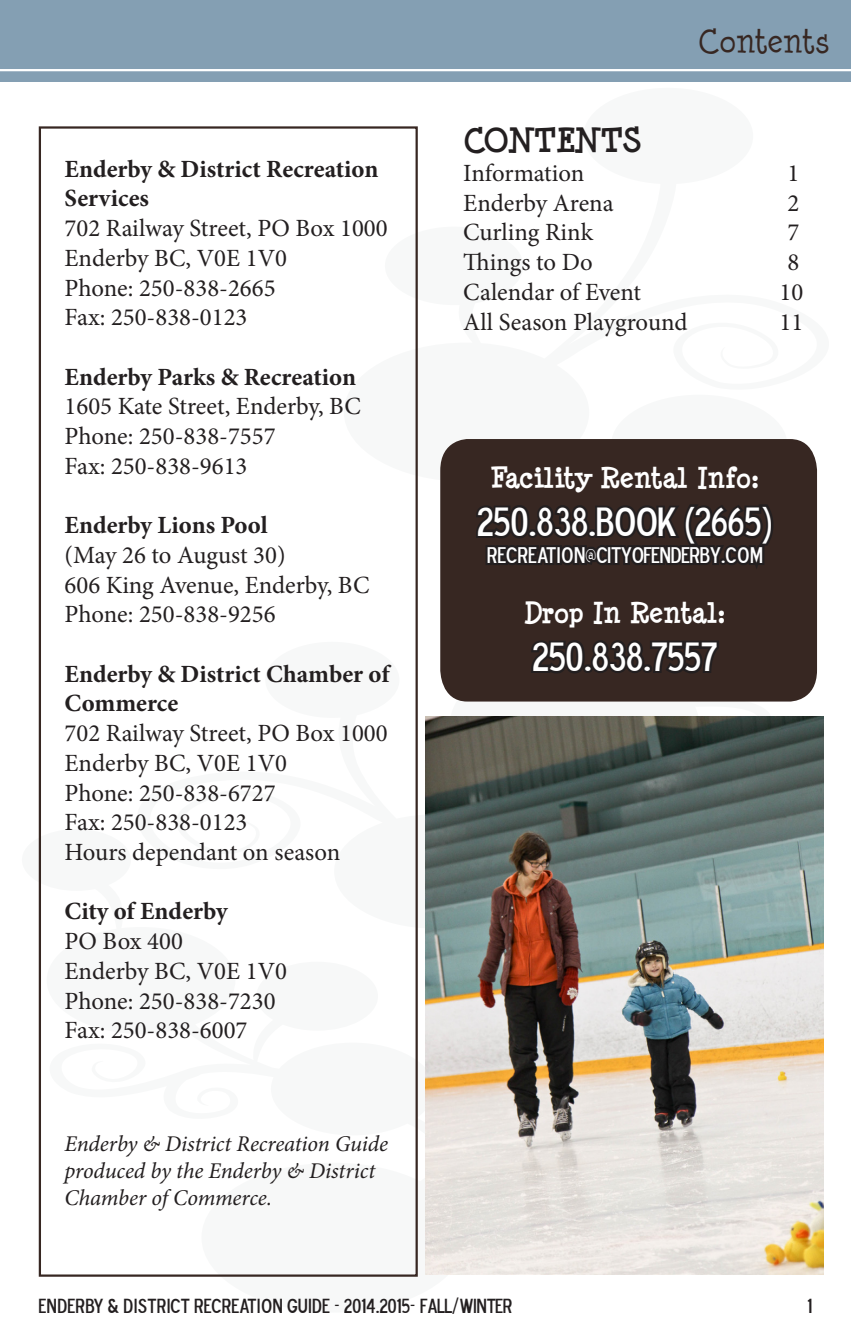
<style>
.page{position:relative;width:851px;height:1337px;background:#fff}
.page>*{position:absolute;margin:0;border:0;box-sizing:border-box;transform-origin:0 0}
.t1{font:40.5px "Blue Highway D Type";color:#fff}
.t2{font:700 31.5px "Minya Nouvelle";color:#231f20}
.t3{font:31.5px "Minya Nouvelle";color:#372722}
.t4{font:700 27px "Minya Nouvelle";color:#fff}
.t5{font:24.75px "Minion Pro";color:#231f20}
.t6{font:700 24.75px/29.7px "Minion Pro";color:#231f20}
.t7{font:italic 22.5px/27px "Minion Pro";letter-spacing:-.005em;color:#231f20}
.t8{font:22.5px "Blue Highway D Type";color:#fff}
.t9{font:20.25px "Blue Highway D Type";color:#231f20}
</style>
<div class="page">
<div style="left:39px;top:126px;width:379px;height:1150px;border:2px solid #372722"></div>
<div style="left:440px;top:439px;width:377px;height:262px;background:#372722"></div>
<svg style="left:472px;top:500px;width:304px;height:78px;background:#2c2220"></svg>
<svg style="left:528px;top:637px;width:194px;height:39px;background:#2a2220"></svg>
<div style="left:0;top:0;width:850px;height:81px;background:#849fb3"></div>
<hr style="left:0;top:69px;width:850px;height:2px;background:#fff">
<img style="left:425px;top:717px;width:398px;height:557px">
<p class="t6" style="left:65px;top:154px;width:315px">Enderby &amp; District Recreation<br>Services</p>
<p class="t5" style="left:65px;top:212px;width:324px">702 Railway Street, PO Box 1000</p>
<p class="t5" style="left:65px;top:241px;width:224px">Enderby BC, V0E 1V0</p>
<p class="t5" style="left:65px;top:271px;width:212px">Phone: 250-838-2665</p>
<p class="t5" style="left:65px;top:301px;width:184px">Fax: 250-838-0123</p>
<p class="t6" style="left:65px;top:361px;width:293px">Enderby Parks &amp; Recreation</p>
<p class="t5" style="left:65px;top:390px;width:298px">1605 Kate Street, Enderby, BC</p>
<p class="t5" style="left:65px;top:419px;width:212px">Phone: 250-838-7557</p>
<p class="t5" style="left:65px;top:449px;width:184px">Fax: 250-838-9613</p>
<p class="t6" style="left:65px;top:510px;width:204px">Enderby Lions Pool</p>
<p class="t5" style="left:65px;top:538px;width:222px">(May 26 to August 30)</p>
<p class="t5" style="left:65px;top:568px;width:306px">606 King Avenue, Enderby, BC</p>
<p class="t5" style="left:65px;top:598px;width:212px">Phone: 250-838-9256</p>
<p class="t6" style="left:65px;top:658px;width:326px">Enderby &amp; District Chamber of<br>Commerce</p>
<p class="t5" style="left:65px;top:716px;width:324px">702 Railway Street, PO Box 1000</p>
<p class="t5" style="left:65px;top:746px;width:224px">Enderby BC, V0E 1V0</p>
<p class="t5" style="left:65px;top:776px;width:212px">Phone: 250-838-6727</p>
<p class="t5" style="left:65px;top:806px;width:184px">Fax: 250-838-0123</p>
<p class="t5" style="left:65px;top:835px;width:277px">Hours dependant on season</p>
<p class="t6" style="left:65px;top:896px;width:165px">City of Enderby</p>
<p class="t5" style="left:65px;top:924px;width:120px">PO Box 400</p>
<p class="t5" style="left:65px;top:954px;width:224px">Enderby BC, V0E 1V0</p>
<p class="t5" style="left:65px;top:984px;width:212px">Phone: 250-838-7230</p>
<p class="t5" style="left:65px;top:1013px;width:184px">Fax: 250-838-6007</p>
<p class="t7" style="left:65px;top:1129px;width:325px">Enderby &amp; District Recreation Guide produced by the Enderby &amp; District<br>Chamber of Commerce.</p>
<p class="t3" style="left:698px;top:23px;width:133px">Contents</p>
<p class="t2" style="left:463px;top:122px;width:179px">CONTENTS</p>
<p class="t5" style="left:463px;top:157px;width:123px">Information</p>
<p class="t5" style="left:787px;top:157px;width:13px">1</p>
<p class="t5" style="left:463px;top:186px;width:152px">Enderby Arena</p>
<p class="t5" style="left:787px;top:186px;width:13px">2</p>
<p class="t5" style="left:463px;top:216px;width:131px">Curling Rink</p>
<p class="t5" style="left:787px;top:216px;width:13px">7</p>
<p class="t5" style="left:463px;top:246px;width:131px">Things to Do</p>
<p class="t5" style="left:787px;top:246px;width:13px">8</p>
<p class="t5" style="left:463px;top:275px;width:179px">Calendar of Event</p>
<p class="t5" style="left:779px;top:275px;width:25px">10</p>
<p class="t5" style="left:463px;top:305px;width:226px">All Season Playground</p>
<p class="t5" style="left:779px;top:305px;width:25px">11</p>
<p class="t4" style="left:490px;top:462px;width:270px">Facility Rental Info:</p>
<p class="t1" style="left:477px;top:496px;width:296px">250.838.BOOK (2665)</p>
<p class="t8" style="left:486px;top:541px;width:278px">RECREATION@CITYOFENDERBY.COM</p>
<p class="t4" style="left:523px;top:597px;width:203px">Drop In Rental:</p>
<p class="t1" style="left:532px;top:631px;width:186px">250.838.7557</p>
<p class="t9" style="left:39px;top:1292px;width:474px">ENDERBY &amp; DISTRICT RECREATION GUIDE - 2014.2015- FALL/WINTER</p>
<p class="t9" style="left:807px;top:1292px;width:6px">1</p>
</div>
